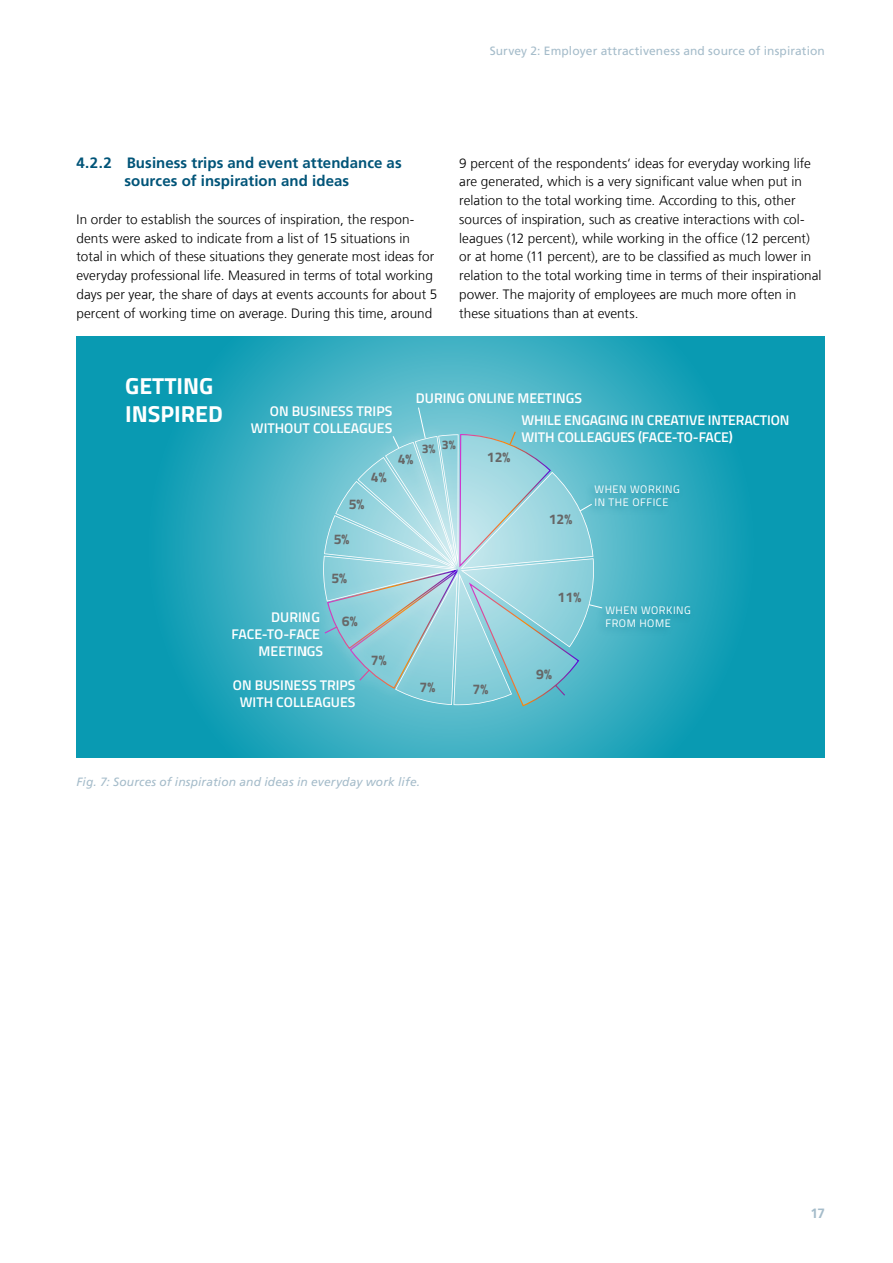
<style>
.page{position:relative;width:893px;height:1263px;background:#fff}
.page>*{position:absolute;margin:0;border:0;box-sizing:border-box;transform-origin:0 0}
.t1{font:700 23.25px/27.9px "Titillium Web";color:#fff}
.t2{font:700 15px/18.8px "Frutiger LT Com";letter-spacing:.005em;color:#005478;text-align:center}
.t3{font:600 14.1px/16.8px "Titillium Web";color:#fff;text-align:right}
.t4{font:700 14.1px "Titillium Web";color:#666}
.t5{font:300 13.5px/18.8px "Frutiger LT Com";color:#000}
.t6{font:700 13.5px "Frutiger LT Com";color:#a5bcca}
.t7{font:700 12.45px "Titillium Web";color:#666}
.t8{font:italic 12px "Frutiger LT Com";letter-spacing:.01em;color:#a5bcca}
.t9{font:12px "Frutiger LT Com";letter-spacing:.01em;color:#a5bcca}
.t10{font:10.95px/13px "Titillium Web";letter-spacing:.05em;color:#fff}
</style>
<div class="page">
<svg style="left:77px;top:336px;width:748px;height:421px;background:#22a4ba"></svg>
<img style="left:603px;top:475px;width:88px;height:60px">
<img style="left:603px;top:596px;width:99px;height:60px">
<img style="left:306px;top:551px;width:17px;height:117px">
<svg style="left:323px;top:407px;width:280px;height:300px;background:#8dcdd9"></svg>
<p class="t9" style="left:490px;top:44px;width:337px">Survey 2: Employer attractiveness and source of inspiration</p>
<p class="t2" style="left:77px;top:153px;width:327px">4.2.2 Business trips and event attendance as sources of inspiration and ideas</p>
<p class="t5" style="left:77px;top:210px;width:362px">In order to establish the sources of inspiration, the respon&shy;dents were asked to indicate from a list of 15 situations in total in which of these situations they generate most ideas for everyday professional life. Measured in terms of total working days per year, the share of days at events accounts for about 5 percent of working time on average. During this time, around</p>
<p class="t5" style="left:459px;top:154px;width:364px">9 percent of the respondents‘ ideas for everyday working life are generated, which is a very significant value when put in relation to the total working time. According to this, other sources of inspiration, such as creative interactions with col&shy;leagues (12 percent), while working in the office (12 percent) or at home (11 percent), are to be classified as much lower in relation to the total working time in terms of their inspirational power. The majority of employees are much more often in these situations than at events.</p>
<h1 class="t1" style="left:125px;top:370px;width:99px">GETTING<br>INSPIRED</h1>
<p class="t3" style="left:416px;top:389px;width:168px">DURING ONLINE MEETINGS</p>
<p class="t3" style="left:251px;top:402px;width:143px">ON BUSINESS TRIPS<br>WITHOUT COLLEAGUES</p>
<p class="t4" style="left:371px;top:466px;width:17px">4%</p>
<p class="t4" style="left:349px;top:493px;width:17px">5%</p>
<p class="t4" style="left:398px;top:449px;width:17px">4%</p>
<p class="t7" style="left:422px;top:437px;width:35px">3% 3%</p>
<p class="t4" style="left:334px;top:528px;width:17px">5%</p>
<p class="t4" style="left:487px;top:446px;width:25px">12%</p>
<p class="t3" style="left:521px;top:411px;width:270px;text-align:left">WHILE ENGAGING IN CREATIVE INTERACTION<br>WITH COLLEAGUES (FACE-TO-FACE)</p>
<p class="t4" style="left:549px;top:509px;width:25px">12%</p>
<p class="t10" style="left:594px;top:482px;width:87px">WHEN WORKING<br>IN THE OFFICE</p>
<p class="t4" style="left:331px;top:567px;width:17px">5%</p>
<p class="t3" style="left:231px;top:608px;width:93px">DURING<br>FACE-TO-FACE<br>MEETINGS</p>
<p class="t4" style="left:342px;top:610px;width:17px">6%</p>
<p class="t3" style="left:233px;top:676px;width:124px;text-align:center">ON BUSINESS TRIPS<br>WITH COLLEAGUES</p>
<p class="t4" style="left:371px;top:649px;width:17px">7%</p>
<p class="t4" style="left:420px;top:676px;width:17px">7%</p>
<p class="t4" style="left:473px;top:678px;width:17px">7%</p>
<p class="t4" style="left:558px;top:587px;width:25px">11%</p>
<p class="t4" style="left:536px;top:663px;width:17px">9%</p>
<p class="t10" style="left:605px;top:603px;width:87px">WHEN WORKING<br>FROM HOME</p>
<p class="t8" style="left:77px;top:775px;width:345px">Fig. 7: Sources of inspiration and ideas in everyday work life.</p>
<p class="t6" style="left:810px;top:1205px;width:16px">17</p>
</div>
